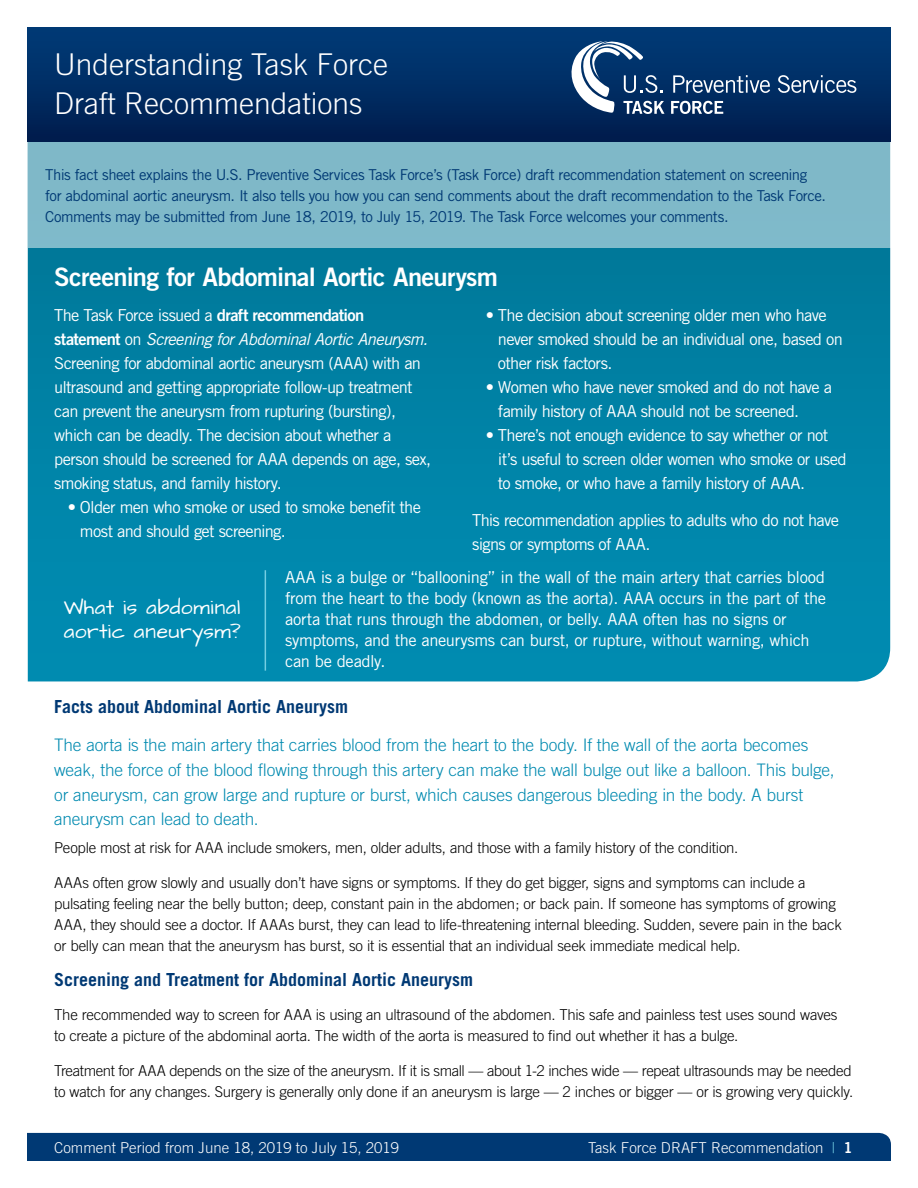
<style>
.page{position:relative;width:918px;height:1188px;background:#fff}
.page>*{position:absolute;margin:0;border:0;box-sizing:border-box;transform-origin:0 0}
.t1{font:300 30px/39px "Trade Gothic";color:#fff}
.t2{font:25.5px "Trade Gothic Bold Two";letter-spacing:-.025em;color:#fff}
.t3{font:21px "Architects Daughter";letter-spacing:.025em;color:#fff}
.t4{font:700 18px "Trade Gothic";color:#003974}
.t5{font:300 17.25px/24.8px "Trade Gothic";letter-spacing:-.015em;color:#008ab0}
.t6{font:16.5px/24px "Trade Gothic";letter-spacing:-.04em;color:#fff}
.t7{font:16.5px/21px "Trade Gothic";letter-spacing:-.02em;color:#fff}
.t8{font:300 15px/21px "Trade Gothic";letter-spacing:-.015em;color:#000}
.t9{font:15px/21px "Trade Gothic";letter-spacing:-.035em;color:#003974}
.t10{font:300 15px "Trade Gothic";color:#fff}
.s1{font-family:"Trade Gothic Bold Two"}
.s2{font-style:italic}
.s3{color:#74cee2}
.s4{font-family:"Trade Gothic Bold Two";font-weight:400}
</style>
<div class="page">
<div style="left:27px;top:1133px;width:864px;height:28px;background:#003974"></div>
<svg style="left:28px;top:248px;width:862px;height:433px;background:#0083a7"></svg>
<div style="left:28px;top:141px;width:862px;height:107px;background:#7fb9c9"></div>
<div style="left:28px;top:27px;width:862px;height:114px;background:linear-gradient(to bottom,#003c79,#001e4f)"></div>
<svg style="left:778px;top:75px;width:78px;height:18px"></svg>
<svg style="left:671px;top:101px;width:52px;height:13px"></svg>
<svg style="left:568px;top:41px;width:96px;height:73px"></svg>
<svg style="left:673px;top:75px;width:97px;height:18px;background:#44668e"></svg>
<hr style="left:265px;top:570px;width:1px;height:101px;background:#74cee2">
<h1 class="t1" style="left:54px;top:44px;width:335px">Understanding Task Force<br>Draft Recommendations</h1>
<p class="t9" style="left:45px;top:164px;width:782px">This fact sheet explains the U.S. Preventive Services Task Force’s (Task Force) draft recommendation statement on screening for abdominal aortic aneurysm. It also tells you how you can send comments about the draft recommendation to the Task Force.<br>Comments may be submitted from June 18, 2019, to July 15, 2019. The Task Force welcomes your comments.</p>
<h2 class="t2" style="left:54px;top:261px;width:445px">Screening for Abdominal Aortic Aneurysm</h2>
<p class="t6" style="left:54px;top:303px;width:379px">The Task Force issued a <span class="s1">draft recommendation statement</span> on <span class="s2">Screening for Abdominal Aortic Aneurysm.<br></span>Screening for abdominal aortic aneurysm (AAA) with an ultrasound and getting appropriate follow-up treatment can prevent the aneurysm from rupturing (bursting), which can be deadly. The decision about whether a person should be screened for AAA depends on age, sex, smoking status, and family history.</p>
<p class="t6" style="left:80px;top:495px;width:342px;text-indent:-12px">• Older men who smoke or used to smoke benefit the most and should get screening.</p>
<p class="t6" style="left:498px;top:303px;width:346px;text-indent:-12px">• The decision about screening older men who have never smoked should be an individual one, based on other risk factors.</p>
<p class="t6" style="left:498px;top:375px;width:336px;text-indent:-12px">• Women who have never smoked and do not have a family history of AAA should not be screened.</p>
<p class="t6" style="left:498px;top:423px;width:350px;text-indent:-12px">• There’s not enough evidence to say whether or not it’s useful to screen older women who smoke or used to smoke, or who have a family history of AAA.</p>
<p class="t6" style="left:472px;top:508px;width:368px">This recommendation applies to adults who do not have signs or symptoms of AAA.</p>
<p class="t7" style="left:285px;top:567px;width:543px">AAA is a bulge or “ballooning” in the wall of the main artery that carries blood from the heart to the body (known as the aorta). AAA occurs in the part of the aorta that runs through the abdomen, or belly. AAA often has no signs or symptoms, and the aneurysms can burst, or rupture, without warning, which can be deadly.</p>
<h3 class="t4" style="left:54px;top:695px;width:296px">Facts about Abdominal Aortic Aneurysm</h3>
<p class="t5" style="left:54px;top:732px;width:782px">The aorta is the main artery that carries blood from the heart to the body. If the wall of the aorta becomes weak, the force of the blood flowing through this artery can make the wall bulge out like a balloon. This bulge, or aneurysm, can grow large and rupture or burst, which causes dangerous bleeding in the body. A burst aneurysm can lead to death.</p>
<p class="t8" style="left:54px;top:837px;width:686px">People most at risk for AAA include smokers, men, older adults, and those with a family history of the condition.</p>
<p class="t8" style="left:54px;top:871px;width:789px">AAAs often grow slowly and usually don’t have signs or symptoms. If they do get bigger, signs and symptoms can include a pulsating feeling near the belly button; deep, constant pain in the abdomen; or back pain. If someone has symptoms of growing AAA, they should see a doctor. If AAAs burst, they can lead to life-threatening internal bleeding. Sudden, severe pain in the back or belly can mean that the aneurysm has burst, so it is essential that an individual seek immediate medical help.</p>
<h3 class="t4" style="left:54px;top:968px;width:421px">Screening and Treatment for Abdominal Aortic Aneurysm</h3>
<p class="t8" style="left:54px;top:1004px;width:785px">The recommended way to screen for AAA is using an ultrasound of the abdomen. This safe and painless test uses sound waves to create a picture of the abdominal aorta. The width of the aorta is measured to find out whether it has a bulge.</p>
<p class="t8" style="left:54px;top:1060px;width:801px">Treatment for AAA depends on the size of the aneurysm. If it is small — about 1-2 inches wide — repeat ultrasounds may be needed to watch for any changes. Surgery is generally only done if an aneurysm is large — 2 inches or bigger — or is growing very quickly.</p>
<h3 class="t3" style="left:64px;top:594px;width:178px">What is abdominal</h3>
<h3 class="t3" style="left:64px;top:618px;width:179px">aortic aneurysm?</h3>
<p class="t10" style="left:54px;top:1138px;width:347px">Comment Period from June 18, 2019 to July 15, 2019</p>
<p class="t10" style="left:588px;top:1138px;width:266px">Task Force DRAFT Recommendation <span class="s3">|</span> <span class="s4">1</span></p>
</div>
